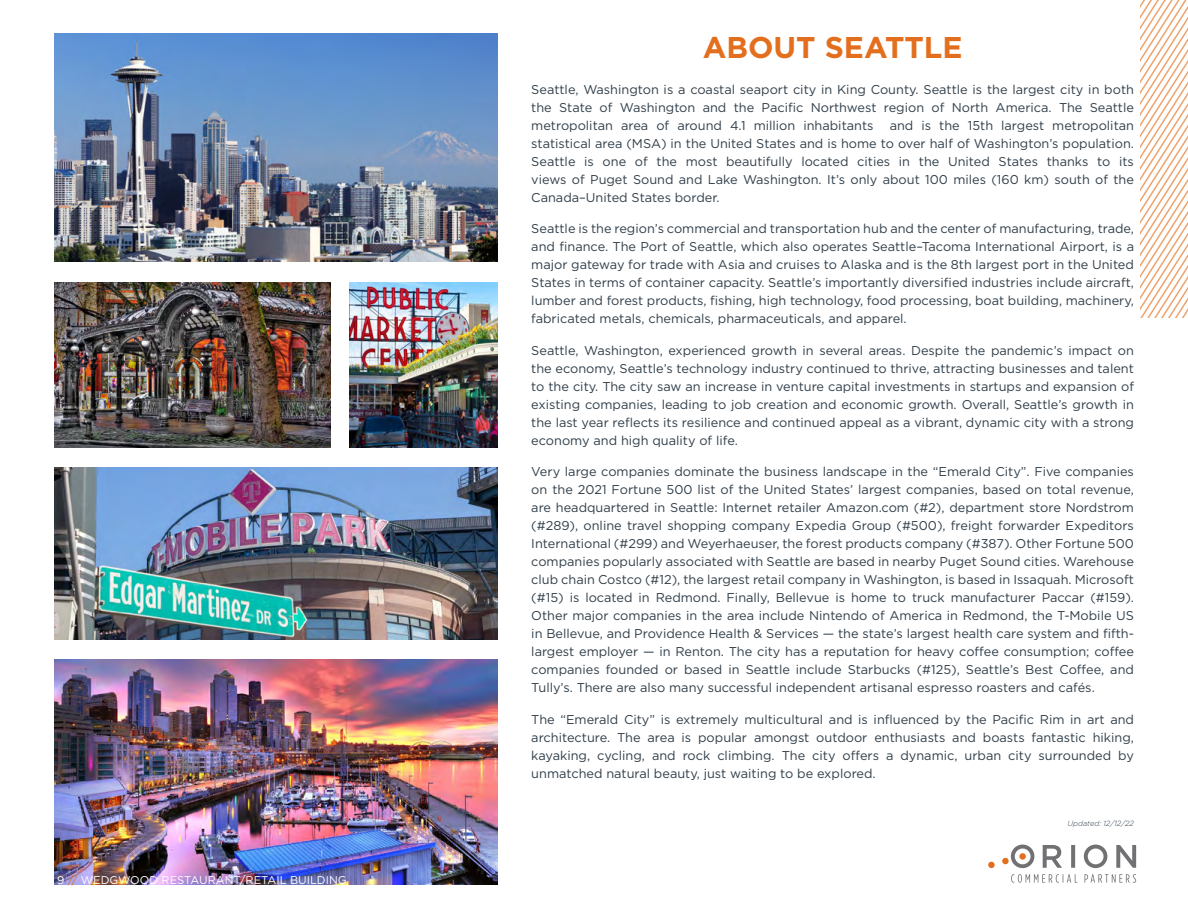
<style>
.page{position:relative;width:1188px;height:918px;background:#fff}
.page>*{position:absolute;margin:0;border:0;box-sizing:border-box;transform-origin:0 0}
.t1{font:700 30px "Gotham";color:#e36f1e}
.t2{font:12.75px/18px "Gotham";color:#303e49;text-align:justify}
.t3{font:11.25px "Gotham";color:#fff}
.t4{font:italic 300 7.5px "Gotham";color:#303e49}
.s1{color:#e36f1e}
</style>
<div class="page">
<svg style="left:1141px;top:0;width:47px;height:317px"></svg>
<img style="left:54px;top:660px;width:444px;height:224px">
<img style="left:54px;top:34px;width:444px;height:228px">
<img style="left:54px;top:468px;width:444px;height:171px">
<img style="left:54px;top:282px;width:276px;height:165px">
<img style="left:350px;top:282px;width:148px;height:165px">
<div style="left:988px;top:862px;width:7px;height:6px;background:#e36f1e;border-radius:50%"></div>
<div style="left:1002px;top:858px;width:7px;height:6px;background:#e36f1e;border-radius:50%"></div>
<svg style="left:1011px;top:845px;width:23px;height:23px"></svg>
<div style="left:1019px;top:853px;width:7px;height:7px;background:#e36f1e;border-radius:50%"></div>
<svg style="left:1043px;top:845px;width:93px;height:23px"></svg>
<svg style="left:1011px;top:874px;width:125px;height:9px"></svg>
<p class="t3" style="left:57px;top:873px;width:291px">9 <span class="s1">//</span> WEDGWOOD RESTAURANT/RETAIL BUILDING</p>
<h1 class="t1" style="left:703px;top:27px;width:261px">ABOUT SEATTLE</h1>
<p class="t2" style="left:531px;top:80px;width:604px">Seattle, Washington is a coastal seaport city in King County. Seattle is the largest city in both the State of Washington and the Pacific Northwest region of North America. The Seattle metropolitan area of around 4.1 million inhabitants</p>
<p class="t2" style="left:531px;top:116px;width:604px;text-indent:358px">and is the 15th largest metropolitan statistical area (MSA) in the United States and is home to over half of Washington’s population.<br>Seattle is one of the most beautifully located cities in the United States thanks to its views of Puget Sound and Lake Washington. It’s only about 100 miles (160 km) south of the Canada–United States border.</p>
<p class="t2" style="left:531px;top:219px;width:604px">Seattle is the region’s commercial and transportation hub and the center of manufacturing, trade, and finance. The Port of Seattle, which also operates Seattle–Tacoma International Airport, is a major gateway for trade with Asia and cruises to Alaska and is the 8th largest port in the United States in terms of container capacity. Seattle’s importantly diversified industries include aircraft, lumber and forest products, fishing, high technology, food processing, boat building, machinery, fabricated metals, chemicals, pharmaceuticals, and apparel.</p>
<p class="t2" style="left:531px;top:341px;width:604px">Seattle, Washington, experienced growth in several areas. Despite the pandemic’s impact on the economy, Seattle’s technology industry continued to thrive, attracting businesses and talent to the city. The city saw an increase in venture capital investments in startups and expansion of existing companies, leading to job creation and economic growth. Overall, Seattle’s growth in the last year reflects its resilience and continued appeal as a vibrant, dynamic city with a strong economy and high quality of life.</p>
<p class="t2" style="left:531px;top:462px;width:604px">Very large companies dominate the business landscape in the “Emerald City”. Five companies on the 2021 Fortune 500 list of the United States’ largest companies, based on total revenue, are headquartered in Seattle: Internet retailer Amazon.com (#2), department store Nordstrom (#289), online travel shopping company Expedia Group (#500), freight forwarder Expeditors International (#299) and Weyerhaeuser, the forest products company (#387). Other Fortune 500 companies popularly associated with Seattle are based in nearby Puget Sound cities. Warehouse club chain Costco (#12), the largest retail company in Washington, is based in Issaquah. Microsoft (#15) is located in Redmond. Finally, Bellevue is home to truck manufacturer Paccar (#159).<br>Other major companies in the area include Nintendo of America in Redmond, the T-Mobile US in Bellevue, and Providence Health &amp; Services — the state’s largest health care system and fifth&shy;largest employer — in Renton. The city has a reputation for heavy coffee consumption; coffee companies founded or based in Seattle include Starbucks (#125), Seattle’s Best Coffee, and Tully’s. There are also many successful independent artisanal espresso roasters and cafés.</p>
<p class="t2" style="left:531px;top:710px;width:604px">The “Emerald City” is extremely multicultural and is influenced by the Pacific Rim in art and architecture. The area is popular amongst outdoor enthusiasts and boasts fantastic hiking, kayaking, cycling, and rock climbing. The city offers a dynamic, urban city surrounded by unmatched natural beauty, just waiting to be explored.</p>
<p class="t4" style="left:1068px;top:818px;width:68px">Updated: 12/12/22</p>
</div>
